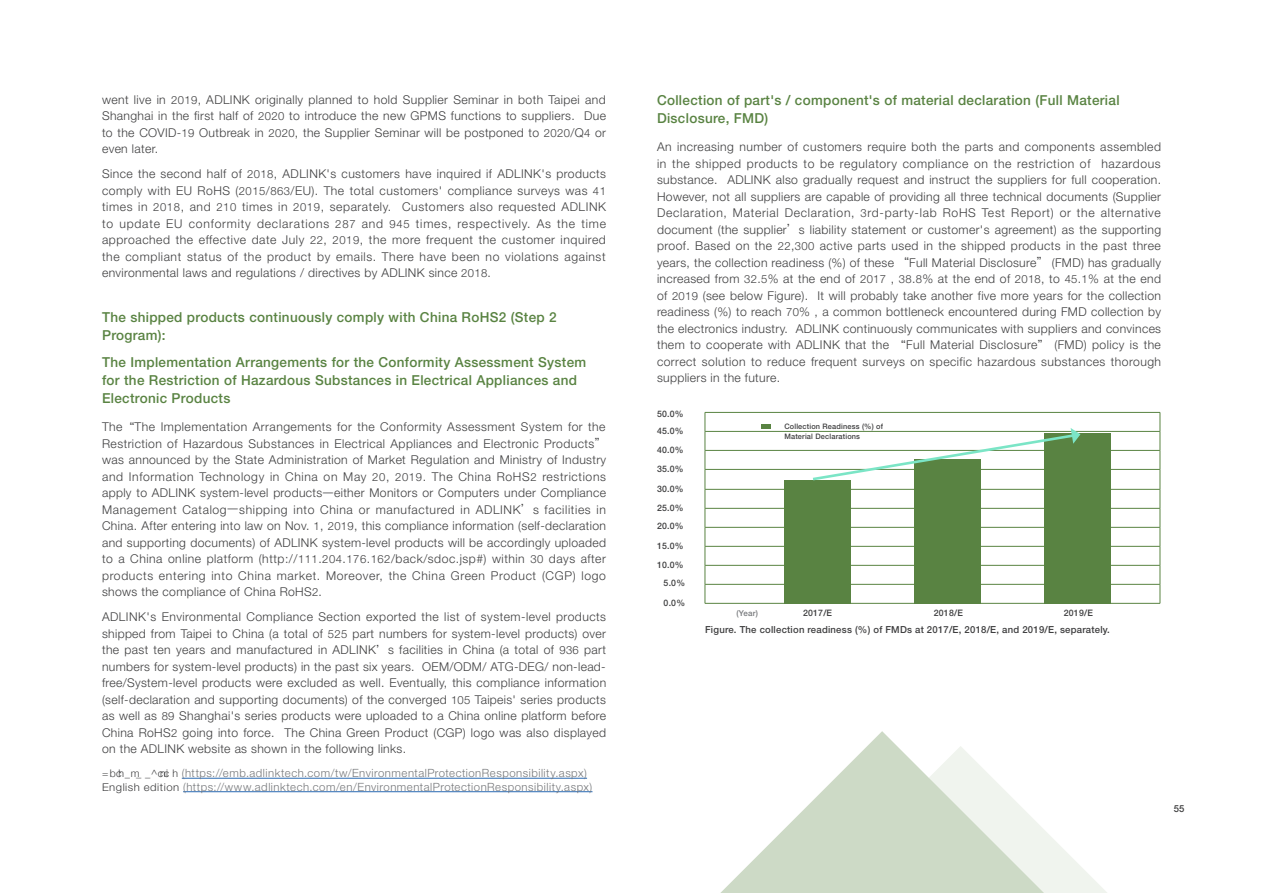
<style>
.page{position:relative;width:1263px;height:893px;background:#fff}
.page>*{position:absolute;margin:0;border:0;box-sizing:border-box;transform-origin:0 0}
.ch6__內容小標{font:500 13.8px/18px "Helvetica Neue";letter-spacing:.025em;color:#598342}
.all__內文_英文版{font:300 12.15px/16.5px "Helvetica Neue";letter-spacing:.03em;color:#3e3e3f;text-align:justify}
.other__圖說{font:300 11.4px "Helvetica Neue";letter-spacing:.045em;color:#76787b}
.ch0__內文小標{font:500 9.75px "Helvetica Neue";letter-spacing:.025em;color:#3e3e3f}
.ch0__內文小標-2{font:500 9px "Helvetica Neue";letter-spacing:.025em;color:#3e3e3f}
.ch0__內文小標-3{font:500 8.1px "Helvetica Neue";color:#76787b}
.ch0__內文小標-4{font:500 7.5px "Helvetica Neue";letter-spacing:.025em;color:#3e3e3f}
.s1{font-size:11.25px}
.s2{font-family:"DF Hei Std W5";font-weight:400;font-size:11.25px}
.s3{font-size:10.5px;color:#3e3e3f}
.s4{font-size:10.8px;color:#3e3e3f}
</style>
<div class="page">
<hr style="left:182px;top:778px;width:405px;height:1px;background:#2869b3">
<hr style="left:183px;top:791px;width:409px;height:1px;background:#2869b3">
<hr style="left:705px;top:412px;width:455px;height:1px;background:#598342">
<hr style="left:705px;top:431px;width:455px;height:1px;background:#598342">
<hr style="left:705px;top:450px;width:455px;height:1px;background:#598342">
<hr style="left:705px;top:469px;width:455px;height:1px;background:#598342">
<hr style="left:705px;top:489px;width:455px;height:1px;background:#598342">
<hr style="left:705px;top:508px;width:455px;height:1px;background:#598342">
<hr style="left:705px;top:527px;width:455px;height:1px;background:#598342">
<hr style="left:705px;top:546px;width:455px;height:1px;background:#598342">
<hr style="left:705px;top:565px;width:455px;height:1px;background:#598342">
<hr style="left:705px;top:584px;width:455px;height:1px;background:#598342">
<hr style="left:705px;top:603px;width:455px;height:1px;background:#598342">
<svg style="left:705px;top:412px;width:1px;height:191px"></svg>
<svg style="left:1160px;top:412px;width:1px;height:191px"></svg>
<hr style="left:761px;top:424px;width:10px;height:4px;background:#598342">
<div style="left:784px;top:480px;width:67px;height:123px;background:#598342"></div>
<div style="left:914px;top:459px;width:67px;height:144px;background:#598342"></div>
<div style="left:1044px;top:433px;width:67px;height:170px;background:#598342"></div>
<svg style="left:810px;top:428px;width:270px;height:53px"></svg>
<svg style="left:523px;top:731px;width:584px;height:162px"></svg>
<p class="all__內文_英文版" style="left:102px;top:91px;width:505px">went live in <span class="s1">2019</span>, ADLINK originally planned to hold Supplier Seminar in both Taipei and Shanghai in the first half of <span class="s1">2020</span> to introduce the new GPMS functions to suppliers. Due to the COVID-<span class="s1">19</span> Outbreak in <span class="s1">2020</span>, the Supplier Seminar will be postponed to <span class="s1">2020</span>/Q<span class="s1">4</span> or even later.</p>
<p class="all__內文_英文版" style="left:102px;top:165px;width:505px">Since the second half of <span class="s1">2018</span>, ADLINK's customers have inquired if ADLINK's products comply with EU RoHS (<span class="s1">2015</span>/<span class="s1">863</span>/EU). The total customers' compliance surveys was <span class="s1">41 </span>times in <span class="s1">2018</span>, and <span class="s1">210</span> times in <span class="s1">2019</span>, separately. Customers also requested ADLINK to update EU conformity declarations <span class="s1">287</span> and <span class="s1">945</span> times, respectively. As the time approached the effective date July <span class="s1">22</span>, <span class="s1">2019</span>, the more frequent the customer inquired the compliant status of the product by emails. There have been no violations against environmental laws and regulations / directives by ADLINK since <span class="s1">2018</span>.</p>
<p class="ch6__內容小標" style="left:102px;top:308px;width:456px">The shipped products continuously comply with China RoHS2 (Step 2<br>Program):</p>
<p class="ch6__內容小標" style="left:102px;top:353px;width:486px">The Implementation Arrangements for the Conformity Assessment System for the Restriction of Hazardous Substances in Electrical Appliances and<br>Electronic Products</p>
<p class="all__內文_英文版" style="left:102px;top:418px;width:506px">The<span class="s2">“</span>The Implementation Arrangements for the Conformity Assessment System for the Restriction of Hazardous Substances in Electrical Appliances and Electronic Products<span class="s2">” </span>was announced by the State Administration of Market Regulation and Ministry of Industry and Information Technology in China on May <span class="s1">20</span>, <span class="s1">2019</span>. The China RoHS<span class="s1">2</span> restrictions apply to ADLINK system-level products<span class="s2">—</span>either Monitors or Computers under Compliance Management Catalog<span class="s2">—</span>shipping into China or manufactured in ADLINK<span class="s2">’</span>s facilities in China. After entering into law on Nov. <span class="s1">1</span>, <span class="s1">2019</span>, this compliance information (self-declaration and supporting documents) of ADLINK system-level products will be accordingly uploaded to a China online platform (http://<span class="s1">111</span>.<span class="s1">204</span>.<span class="s1">176</span>.<span class="s1">162</span>/back/sdoc.jsp#) within <span class="s1">30</span> days after products entering into China market. Moreover, the China Green Product (CGP) logo shows the compliance of China RoHS<span class="s1">2</span>.</p>
<p class="all__內文_英文版" style="left:102px;top:608px;width:506px">ADLINK's Environmental Compliance Section exported the list of system-level products shipped from Taipei to China (a total of <span class="s1">525</span> part numbers for system-level products) over the past ten years and manufactured in ADLINK<span class="s2">’</span>s facilities in China (a total of <span class="s1">936</span> part numbers for system-level products) in the past six years. OEM/ODM/ ATG-DEG/ non-lead&shy;free/System-level products were excluded as well. Eventually, this compliance information (self-declaration and supporting documents) of the converged <span class="s1">105</span> Taipeis' series products as well as <span class="s1">89</span> Shanghai's series products were uploaded to a China online platform before China RoHS<span class="s1">2</span> going into force. The China Green Product (CGP) logo was also displayed on the ADLINK website as shown in the following links.</p>
<p class="other__圖說" style="left:102px;top:766px;width:486px"><span class="s3">Chinese editio n</span> (https://emb.adlinktech.com/tw/EnvironmentalProtectionResponsibility.aspx)</p>
<p class="other__圖說" style="left:102px;top:780px;width:492px"><span class="s4">English edition</span> (https://www.adlinktech.com/en/EnvironmentalProtectionResponsibility.aspx)</p>
<p class="ch6__內容小標" style="left:657px;top:91px;width:464px">Collection of part's / component's of material declaration (Full Material<br>Disclosure, FMD)</p>
<p class="all__內文_英文版" style="left:657px;top:138px;width:506px">An increasing number of customers require both the parts and components assembled in the shipped products to be regulatory compliance on the restriction of hazardous substance. ADLINK also gradually request and instruct the suppliers for full cooperation.<br>However, not all suppliers are capable of providing all three technical documents (Supplier Declaration, Material Declaration, <span class="s1">3</span>rd-party-lab RoHS Test Report) or the alternative document (the supplier<span class="s2">’</span>s liability statement or customer's agreement) as the supporting proof. Based on the <span class="s1">22</span>,<span class="s1">300</span> active parts used in the shipped products in the past three years, the collection readiness (%) of these <span class="s2">“</span>Full Material Disclosure<span class="s2">”</span> (FMD) has gradually increased from <span class="s1">32</span>.<span class="s1">5</span>% at the end of <span class="s1">2017</span> , <span class="s1">38</span>.<span class="s1">8</span>% at the end of <span class="s1">2018</span>, to <span class="s1">45</span>.<span class="s1">1</span>% at the end of <span class="s1">2019</span> (see below Figure). It will probably take another five more years for the collection readiness (%) to reach <span class="s1">70</span>% , a common bottleneck encountered during FMD collection by the electronics industry. ADLINK continuously communicates with suppliers and convinces them to cooperate with ADLINK that the <span class="s2">“</span>Full Material Disclosure<span class="s2">”</span> (FMD) policy is the correct solution to reduce frequent surveys on specific hazardous substances thorough suppliers in the future.</p>
<p class="ch0__內文小標-2" style="left:657px;top:409px;width:28px">50.0%</p>
<p class="ch0__內文小標-2" style="left:657px;top:426px;width:28px">45.0%</p>
<p class="ch0__內文小標-2" style="left:657px;top:445px;width:28px">40.0%</p>
<p class="ch0__內文小標-2" style="left:657px;top:464px;width:28px">35.0%</p>
<p class="ch0__內文小標-2" style="left:657px;top:483px;width:28px">30.0%</p>
<p class="ch0__內文小標-2" style="left:657px;top:502px;width:28px">25.0%</p>
<p class="ch0__內文小標-2" style="left:657px;top:521px;width:28px">20.0%</p>
<p class="ch0__內文小標-2" style="left:657px;top:540px;width:28px">15.0%</p>
<p class="ch0__內文小標-2" style="left:657px;top:560px;width:28px">10.0%</p>
<p class="ch0__內文小標-2" style="left:664px;top:577px;width:23px">5.0%</p>
<p class="ch0__內文小標-2" style="left:664px;top:597px;width:23px">0.0%</p>
<p class="ch0__內文小標-4" style="left:784px;top:422px;width:100px">Collection Readiness (%) of</p>
<p class="ch0__內文小標-4" style="left:784px;top:432px;width:77px">Material Declarations</p>
<p class="ch0__內文小標-3" style="left:736px;top:608px;width:23px">(Year)</p>
<p class="ch0__內文小標-2" style="left:803px;top:608px;width:31px">2017/E</p>
<p class="ch0__內文小標-2" style="left:934px;top:608px;width:31px">2018/E</p>
<p class="ch0__內文小標-2" style="left:1064px;top:608px;width:31px">2019/E</p>
<p class="ch0__內文小標" style="left:705px;top:624px;width:406px">Figure. The collection readiness (%) of FMDs at 2017/E, 2018/E, and 2019/E, separately.</p>
<p class="ch0__內文小標" style="left:1174px;top:802px;width:12px">55</p>
</div>
